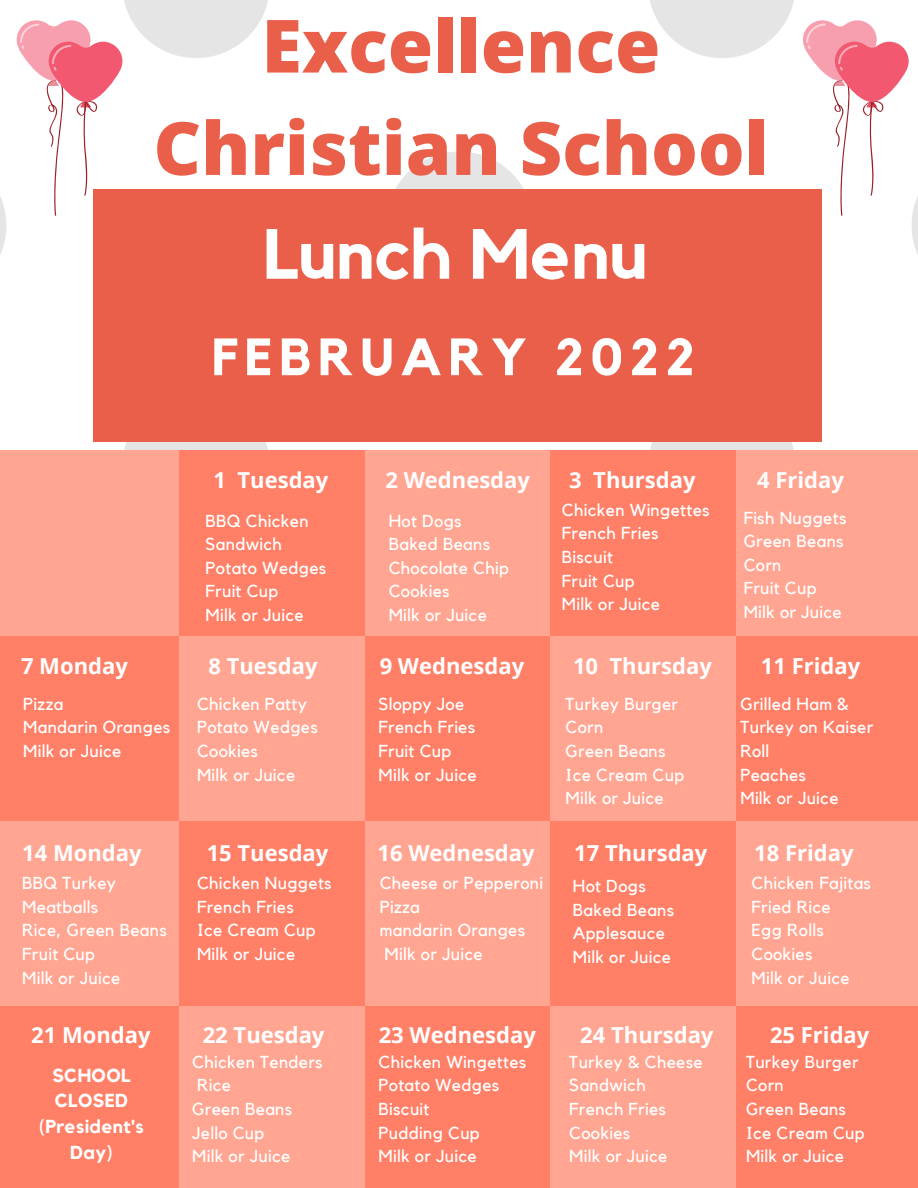
<style>
.page{position:relative;width:918px;height:1188px;background:#fff}
.page>*{position:absolute;margin:0;border:0;box-sizing:border-box;transform-origin:0 0}
.t1{font:800 73.5px/102.3px "Open Sans";color:#ea5f49;text-align:center}
.t2{font:700 70.2px "Kollektif";color:#fff}
.t3{font:700 51.9px "Kollektif";letter-spacing:.13em;color:#fff}
.t4{font:700 22.05px "Open Sans";color:#fff}
.t5{font:700 18.75px/25.8px "Kollektif";letter-spacing:.02em;color:#fff}
.t6{font:17.25px/23.7px "Kollektif";letter-spacing:.02em;color:#fff}
</style>
<div class="page">
<img style="left:0;top:0;width:918px;height:451px">
<div style="left:93px;top:189px;width:729px;height:252px;background:#ea5f49"></div>
<div style="left:0;top:451px;width:180px;height:185px;background:#ffa591"></div>
<div style="left:365px;top:451px;width:186px;height:185px;background:#ffa591"></div>
<div style="left:180px;top:451px;width:185px;height:185px;background:#ff7f67"></div>
<div style="left:736px;top:451px;width:182px;height:185px;background:#ffa591"></div>
<div style="left:551px;top:451px;width:185px;height:185px;background:#ff7f67"></div>
<div style="left:0;top:636px;width:180px;height:185px;background:#ff7f67"></div>
<div style="left:180px;top:636px;width:185px;height:185px;background:#ffa591"></div>
<div style="left:365px;top:636px;width:186px;height:185px;background:#ff7f67"></div>
<div style="left:551px;top:636px;width:185px;height:185px;background:#ffa591"></div>
<div style="left:736px;top:636px;width:182px;height:185px;background:#ff7f67"></div>
<div style="left:0;top:821px;width:180px;height:186px;background:#ffa591"></div>
<div style="left:365px;top:821px;width:186px;height:186px;background:#ffa591"></div>
<div style="left:180px;top:821px;width:185px;height:186px;background:#ff7f67"></div>
<div style="left:736px;top:821px;width:182px;height:186px;background:#ffa591"></div>
<div style="left:551px;top:821px;width:185px;height:186px;background:#ff7f67"></div>
<div style="left:0;top:1007px;width:180px;height:181px;background:#ff7f67"></div>
<div style="left:180px;top:1007px;width:185px;height:181px;background:#ffa591"></div>
<div style="left:365px;top:1007px;width:186px;height:181px;background:#ff7f67"></div>
<div style="left:551px;top:1007px;width:185px;height:181px;background:#ffa591"></div>
<div style="left:736px;top:1007px;width:182px;height:181px;background:#ff7f67"></div>
<svg style="left:17px;top:20px;width:105px;height:196px"></svg>
<svg style="left:803px;top:20px;width:106px;height:196px"></svg>
<p class="t1" style="left:153px;top:-7px;width:616px">Excellence<br>Christian School</p>
<p class="t2" style="left:263px;top:222px;width:386px">Lunch Menu</p>
<p class="t3" style="left:212px;top:333px;width:484px">FEBRUARY 2022</p>
<p class="t4" style="left:214px;top:465px;width:116px">1 Tuesday</p>
<p class="t6" style="left:206px;top:509px;width:105px">BBQ Chicken<br>Sandwich</p>
<p class="t6" style="left:206px;top:557px;width:122px">Potato Wedges</p>
<p class="t6" style="left:206px;top:580px;width:74px">Fruit Cup</p>
<p class="t6" style="left:206px;top:604px;width:100px">Milk or Juice</p>
<p class="t4" style="left:385px;top:464px;width:146px">2 Wednesday</p>
<p class="t4" style="left:569px;top:464px;width:128px">3 Thursday</p>
<p class="t6" style="left:389px;top:509px;width:74px">Hot Dogs</p>
<p class="t6" style="left:389px;top:533px;width:103px">Baked Beans</p>
<p class="t6" style="left:389px;top:557px;width:122px">Chocolate Chip<br>Cookies</p>
<p class="t6" style="left:389px;top:604px;width:100px">Milk or Juice</p>
<p class="t6" style="left:562px;top:499px;width:149px">Chicken Wingettes</p>
<p class="t6" style="left:562px;top:522px;width:98px">French Fries</p>
<p class="t6" style="left:562px;top:546px;width:53px">Biscuit</p>
<p class="t6" style="left:562px;top:570px;width:74px">Fruit Cup</p>
<p class="t6" style="left:562px;top:593px;width:100px">Milk or Juice</p>
<p class="t4" style="left:757px;top:464px;width:88px">4 Friday</p>
<p class="t6" style="left:744px;top:506px;width:104px">Fish Nuggets</p>
<p class="t6" style="left:744px;top:530px;width:102px">Green Beans</p>
<p class="t6" style="left:744px;top:554px;width:39px">Corn</p>
<p class="t6" style="left:744px;top:577px;width:74px">Fruit Cup</p>
<p class="t6" style="left:744px;top:601px;width:100px">Milk or Juice</p>
<p class="t4" style="left:21px;top:651px;width:108px">7 Monday</p>
<p class="t4" style="left:208px;top:650px;width:111px">8 Tuesday</p>
<p class="t4" style="left:380px;top:651px;width:146px">9 Wednesday</p>
<p class="t4" style="left:573px;top:651px;width:140px">10 Thursday</p>
<p class="t4" style="left:761px;top:651px;width:101px">11 Friday</p>
<p class="t6" style="left:23px;top:692px;width:42px">Pizza</p>
<p class="t6" style="left:23px;top:716px;width:149px">Mandarin Oranges</p>
<p class="t6" style="left:23px;top:740px;width:100px">Milk or Juice</p>
<p class="t6" style="left:197px;top:692px;width:111px">Chicken Patty</p>
<p class="t6" style="left:197px;top:716px;width:122px">Potato Wedges</p>
<p class="t6" style="left:197px;top:740px;width:63px">Cookies</p>
<p class="t6" style="left:197px;top:763px;width:100px">Milk or Juice</p>
<p class="t6" style="left:378px;top:692px;width:87px">Sloppy Joe</p>
<p class="t6" style="left:378px;top:716px;width:98px">French Fries</p>
<p class="t6" style="left:378px;top:740px;width:74px">Fruit Cup</p>
<p class="t6" style="left:378px;top:763px;width:100px">Milk or Juice</p>
<p class="t6" style="left:566px;top:692px;width:114px">Turkey Burger</p>
<p class="t6" style="left:566px;top:716px;width:39px">Corn</p>
<p class="t6" style="left:566px;top:740px;width:102px">Green Beans</p>
<p class="t6" style="left:566px;top:763px;width:120px">Ice Cream Cup</p>
<p class="t6" style="left:566px;top:787px;width:100px">Milk or Juice</p>
<p class="t6" style="left:740px;top:692px;width:134px">Grilled Ham &amp;<br>Turkey on Kaiser<br>Roll</p>
<p class="t6" style="left:740px;top:763px;width:67px">Peaches</p>
<p class="t6" style="left:740px;top:787px;width:100px">Milk or Juice</p>
<p class="t4" style="left:22px;top:838px;width:121px">14 Monday</p>
<p class="t4" style="left:207px;top:838px;width:123px">15 Tuesday</p>
<p class="t4" style="left:378px;top:838px;width:159px">16 Wednesday</p>
<p class="t4" style="left:574px;top:838px;width:135px">17 Thursday</p>
<p class="t4" style="left:754px;top:838px;width:101px">18 Friday</p>
<p class="t6" style="left:22px;top:872px;width:95px">BBQ Turkey<br>Meatballs</p>
<p class="t6" style="left:22px;top:919px;width:146px">Rice, Green Beans</p>
<p class="t6" style="left:22px;top:943px;width:74px">Fruit Cup</p>
<p class="t6" style="left:22px;top:967px;width:100px">Milk or Juice</p>
<p class="t6" style="left:197px;top:872px;width:136px">Chicken Nuggets</p>
<p class="t6" style="left:197px;top:896px;width:98px">French Fries</p>
<p class="t6" style="left:197px;top:919px;width:120px">Ice Cream Cup</p>
<p class="t6" style="left:197px;top:943px;width:100px">Milk or Juice</p>
<p class="t4" style="left:31px;top:1020px;width:121px">21 Monday</p>
<p class="t4" style="left:203px;top:1020px;width:123px">22 Tuesday</p>
<p class="t6" style="left:192px;top:1050px;width:132px">Chicken Tenders</p>
<p class="t6" style="left:197px;top:1074px;width:35px">Rice</p>
<p class="t6" style="left:192px;top:1098px;width:102px">Green Beans</p>
<p class="t6" style="left:192px;top:1121px;width:74px">Jello Cup</p>
<p class="t6" style="left:192px;top:1145px;width:100px">Milk or Juice</p>
<p class="t5" style="left:52px;top:1063px;width:80px">SCHOOL<br>CLOSED</p>
<p class="t5" style="left:39px;top:1115px;width:106px;text-align:center">(President's<br>Day)</p>
<p class="t6" style="left:380px;top:872px;width:165px">Cheese or Pepperoni<br>Pizza</p>
<p class="t6" style="left:380px;top:919px;width:147px">mandarin Oranges<br>Milk or Juice</p>
<p class="t4" style="left:379px;top:1020px;width:159px">23 Wednesday</p>
<p class="t6" style="left:378px;top:1050px;width:149px">Chicken Wingettes</p>
<p class="t6" style="left:378px;top:1074px;width:122px">Potato Wedges</p>
<p class="t6" style="left:378px;top:1098px;width:53px">Biscuit</p>
<p class="t6" style="left:378px;top:1121px;width:103px">Pudding Cup</p>
<p class="t6" style="left:378px;top:1145px;width:100px">Milk or Juice</p>
<p class="t6" style="left:573px;top:875px;width:74px">Hot Dogs</p>
<p class="t6" style="left:573px;top:899px;width:103px">Baked Beans</p>
<p class="t6" style="left:573px;top:922px;width:94px">Applesauce</p>
<p class="t6" style="left:573px;top:946px;width:100px">Milk or Juice</p>
<p class="t6" style="left:752px;top:872px;width:121px">Chicken Fajitas</p>
<p class="t6" style="left:752px;top:896px;width:81px">Fried Rice</p>
<p class="t6" style="left:752px;top:919px;width:74px">Egg Rolls</p>
<p class="t6" style="left:752px;top:943px;width:63px">Cookies</p>
<p class="t6" style="left:752px;top:967px;width:100px">Milk or Juice</p>
<p class="t4" style="left:580px;top:1020px;width:135px">24 Thursday</p>
<p class="t4" style="left:770px;top:1020px;width:101px">25 Friday</p>
<p class="t6" style="left:569px;top:1050px;width:135px">Turkey &amp; Cheese<br>Sandwich</p>
<p class="t6" style="left:569px;top:1098px;width:98px">French Fries</p>
<p class="t6" style="left:569px;top:1121px;width:63px">Cookies</p>
<p class="t6" style="left:569px;top:1145px;width:100px">Milk or Juice</p>
<p class="t6" style="left:746px;top:1050px;width:114px">Turkey Burger</p>
<p class="t6" style="left:746px;top:1074px;width:39px">Corn</p>
<p class="t6" style="left:746px;top:1098px;width:102px">Green Beans</p>
<p class="t6" style="left:746px;top:1121px;width:120px">Ice Cream Cup</p>
<p class="t6" style="left:746px;top:1145px;width:100px">Milk or Juice</p>
</div>
